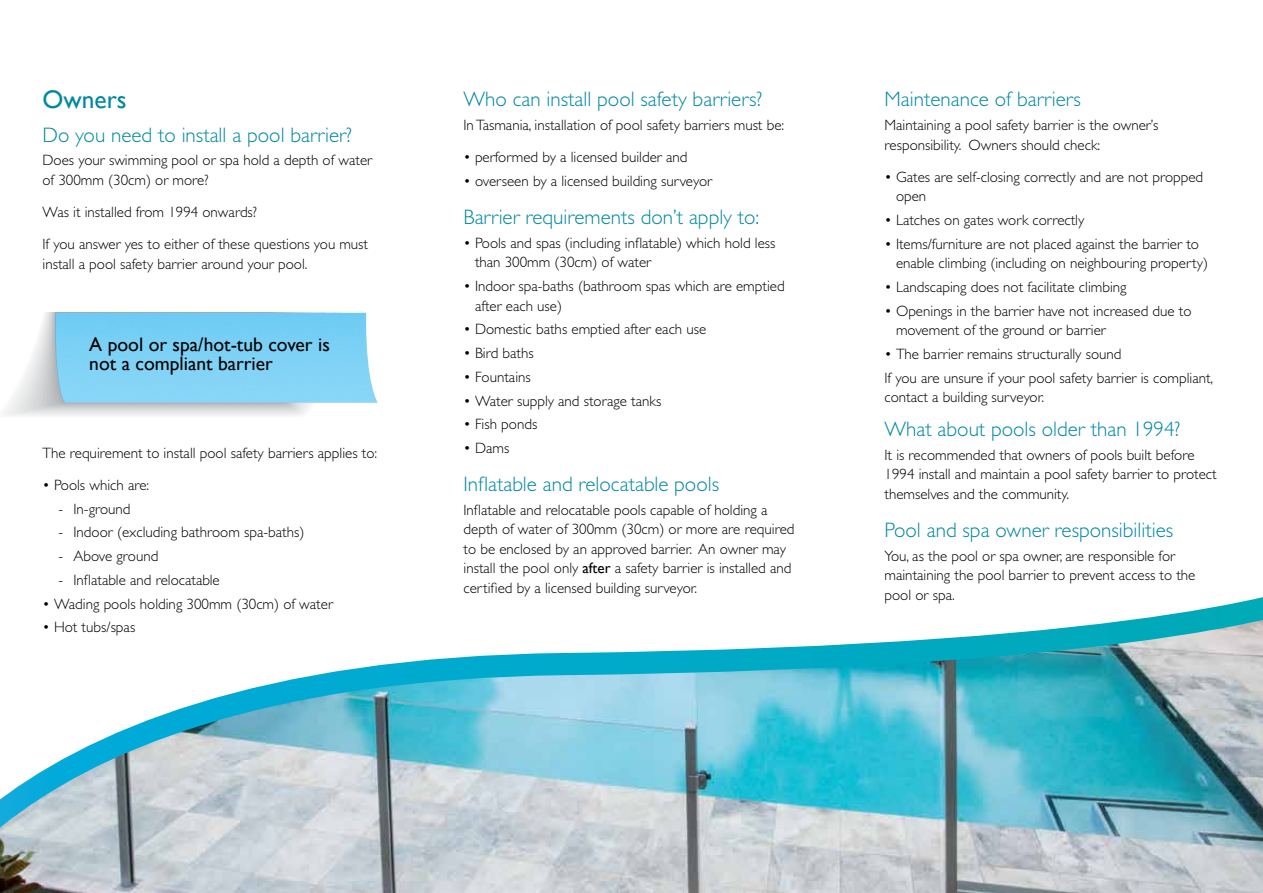
<style>
.page{position:relative;width:1263px;height:893px;background:#fff}
.page>*{position:absolute;margin:0;border:0;box-sizing:border-box;transform-origin:0 0}
.t1{font:25.5px "Gill Sans";color:#0088a5}
.t2{font:300 21px "Gill Sans";color:#0088a5}
.t3{font:19.5px/19.5px "Gill Sans";color:#000}
.t4{font:300 15px/19.5px "Gill Sans";color:#000}
.s1{font-weight:400}
</style>
<div class="page">
<svg style="left:3px;top:313px;width:375px;height:103px"></svg>
<img style="left:0;top:597px;width:1263px;height:296px">
<h2 class="t1" style="left:43px;top:85px;width:86px">Owners</h2>
<h3 class="t2" style="left:43px;top:123px;width:311px">Do you need to install a pool barrier?</h3>
<p class="t4" style="left:43px;top:151px;width:331px">Does your swimming pool or spa hold a depth of water of 300mm (30cm) or more?</p>
<p class="t4" style="left:43px;top:203px;width:216px">Was it installed from 1994 onwards?</p>
<p class="t4" style="left:43px;top:235px;width:327px">If you answer yes to either of these questions you must install a pool safety barrier around your pool.</p>
<p class="t3" style="left:89px;top:334px;width:242px">A pool or spa/hot-tub cover is not a compliant barrier</p>
<p class="t4" style="left:43px;top:443px;width:336px">The requirement to install pool safety barriers applies to:</p>
<p class="t4" style="left:43px;top:475px;width:108px">• Pools which are:</p>
<p class="t4" style="left:59px;top:499px;width:74px">- In-ground</p>
<p class="t4" style="left:59px;top:523px;width:247px">- Indoor (excluding bathroom spa-baths)</p>
<p class="t4" style="left:59px;top:547px;width:101px">- Above ground</p>
<p class="t4" style="left:59px;top:570px;width:163px">- Infatable and relocatable</p>
<p class="t4" style="left:43px;top:618px;width:94px">• Hot tubs/spas</p>
<p class="t4" style="left:43px;top:594px;width:292px">• Wading pools holding 300mm (30cm) of water</p>
<h3 class="t2" style="left:463px;top:87px;width:300px">Who can install pool safety barriers?</h3>
<p class="t4" style="left:463px;top:115px;width:322px">In Tasmania, installation of pool safety barriers must be:</p>
<p class="t4" style="left:463px;top:148px;width:225px">• performed by a licensed builder and</p>
<p class="t4" style="left:463px;top:171px;width:250px">• overseen by a licensed building surveyor</p>
<h3 class="t2" style="left:463px;top:205px;width:297px">Barrier requirements don’t apply to:</h3>
<p class="t4" style="left:475px;top:233px;width:302px;text-indent:-11px">• Pools and spas (including infatable) which hold less than 300mm (30cm) of water</p>
<p class="t4" style="left:475px;top:276px;width:311px;text-indent:-11px">• Indoor spa-baths (bathroom spas which are emptied after each use)</p>
<p class="t4" style="left:463px;top:320px;width:244px">• Domestic baths emptied after each use</p>
<p class="t4" style="left:463px;top:343px;width:72px">• Bird baths</p>
<p class="t4" style="left:463px;top:367px;width:69px">• Fountains</p>
<p class="t4" style="left:463px;top:391px;width:199px">• Water supply and storage tanks</p>
<p class="t4" style="left:463px;top:415px;width:75px">• Fish ponds</p>
<p class="t4" style="left:463px;top:438px;width:47px">• Dams</p>
<h3 class="t2" style="left:463px;top:472px;width:257px">Infatable and relocatable pools</h3>
<p class="t4" style="left:463px;top:500px;width:332px">Infatable and relocatable pools capable of holding a depth of water of 300mm (30cm) or more are required to be enclosed by an approved barrier. An owner may install the pool only <span class="s1">after</span> a safety barrier is installed and certifed by a licensed building surveyor.</p>
<h3 class="t2" style="left:884px;top:87px;width:198px">Maintenance of barriers</h3>
<p class="t4" style="left:884px;top:115px;width:275px">Maintaining a pool safety barrier is the owner’s responsibility. Owners should check:</p>
<p class="t4" style="left:896px;top:167px;width:309px;text-indent:-11px">• Gates are self-closing correctly and are not propped open</p>
<p class="t4" style="left:884px;top:210px;width:201px">• Latches on gates work correctly</p>
<p class="t4" style="left:896px;top:234px;width:313px;text-indent:-11px">• Items/furniture are not placed against the barrier to enable climbing (including on neighbouring property)</p>
<p class="t4" style="left:884px;top:277px;width:244px">• Landscaping does not facilitate climbing</p>
<p class="t4" style="left:896px;top:301px;width:297px;text-indent:-11px">• Openings in the barrier have not increased due to movement of the ground or barrier</p>
<p class="t4" style="left:884px;top:344px;width:238px">• The barrier remains structurally sound</p>
<p class="t4" style="left:884px;top:368px;width:330px">If you are unsure if your pool safety barrier is compliant, contact a building surveyor.</p>
<h3 class="t2" style="left:884px;top:417px;width:297px">What about pools older than 1994?</h3>
<p class="t4" style="left:884px;top:445px;width:334px">It is recommended that owners of pools built before<br>1994 install and maintain a pool safety barrier to protect themselves and the community.</p>
<h3 class="t2" style="left:884px;top:518px;width:290px">Pool and spa owner responsibilities</h3>
<p class="t4" style="left:884px;top:546px;width:312px">You, as the pool or spa owner, are responsible for maintaining the pool barrier to prevent access to the pool or spa.</p>
</div>
